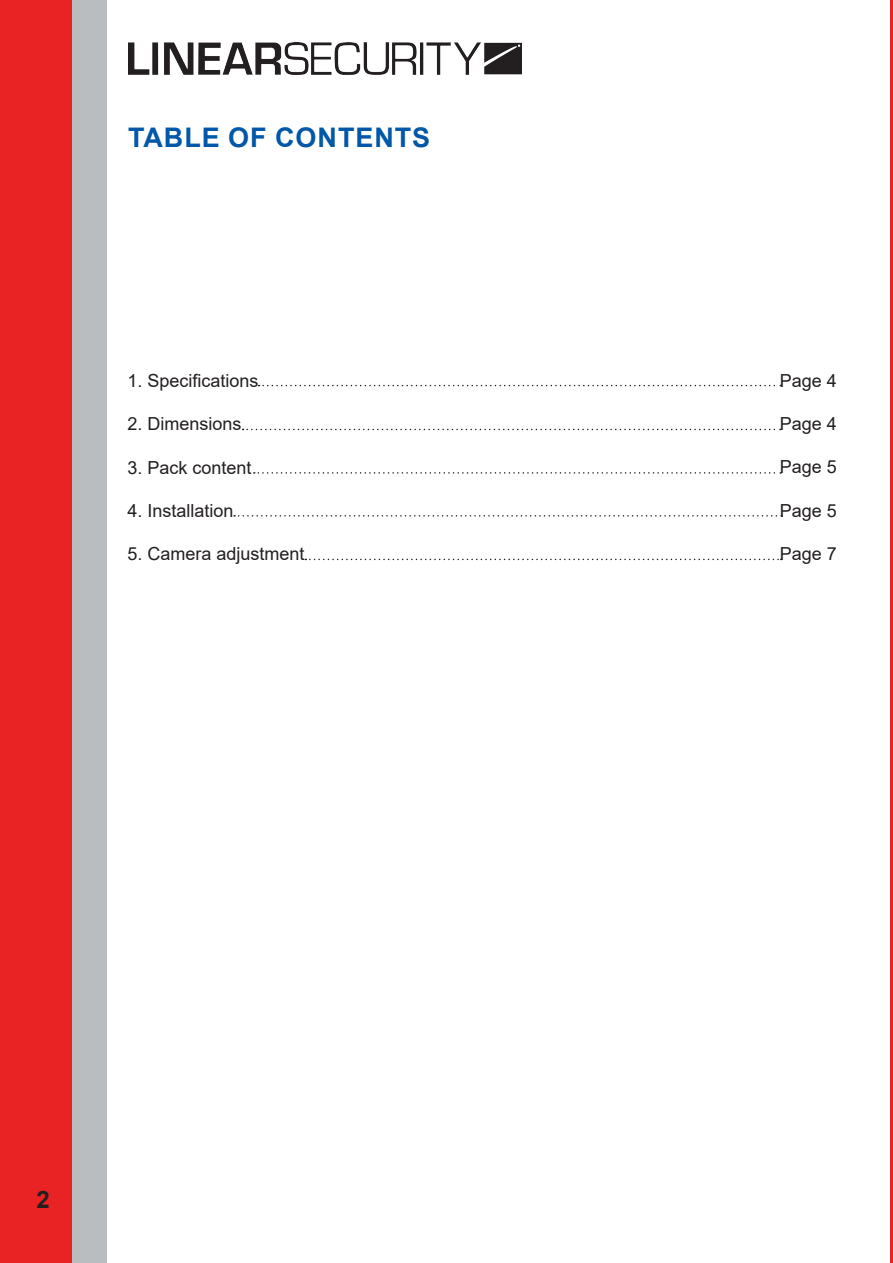
<style>
.page{position:relative;width:893px;height:1263px;background:#fff}
.page>*{position:absolute;margin:0;border:0;box-sizing:border-box;transform-origin:0 0}
.ST_01{font:700 27px "Arial";letter-spacing:.035em;color:#0157a8}
.ST_01-2{font:700 24px "Arial";color:#231f20}
.txt{font:18px "Arial";color:#231f20}
</style>
<div class="page">
<div style="left:0;top:0;width:73px;height:1263px;background:#e92323"></div>
<hr style="left:890px;top:0;width:3px;height:1263px;background:#e92323">
<div style="left:72px;top:0;width:35px;height:1263px;background:#babdc0"></div>
<img style="left:128px;top:42px;width:394px;height:33px">
<svg style="left:259px;top:385px;width:522px;height:1px"></svg>
<svg style="left:243px;top:429px;width:538px;height:1px"></svg>
<svg style="left:254px;top:472px;width:527px;height:2px"></svg>
<svg style="left:234px;top:515px;width:548px;height:2px"></svg>
<svg style="left:305px;top:559px;width:477px;height:1px"></svg>
<p class="ST_01" style="left:128px;top:119px;width:304px">TABLE OF CONTENTS</p>
<p class="txt" style="left:128px;top:368px;width:133px">1. Specifications</p>
<p class="txt" style="left:128px;top:412px;width:116px">2. Dimensions</p>
<p class="txt" style="left:128px;top:455px;width:126px">3. Pack content</p>
<p class="txt" style="left:128px;top:498px;width:108px">4. Installation</p>
<p class="txt" style="left:128px;top:541px;width:179px">5. Camera adjustment</p>
<p class="ST_01-2" style="left:36px;top:1182px;width:15px">2</p>
<p class="txt" style="left:780px;top:368px;width:59px">Page 4</p>
<p class="txt" style="left:780px;top:411px;width:59px">Page 4</p>
<p class="txt" style="left:780px;top:455px;width:59px">Page 5</p>
<p class="txt" style="left:780px;top:498px;width:59px">Page 5</p>
<p class="txt" style="left:780px;top:541px;width:59px">Page 7</p>
</div>
